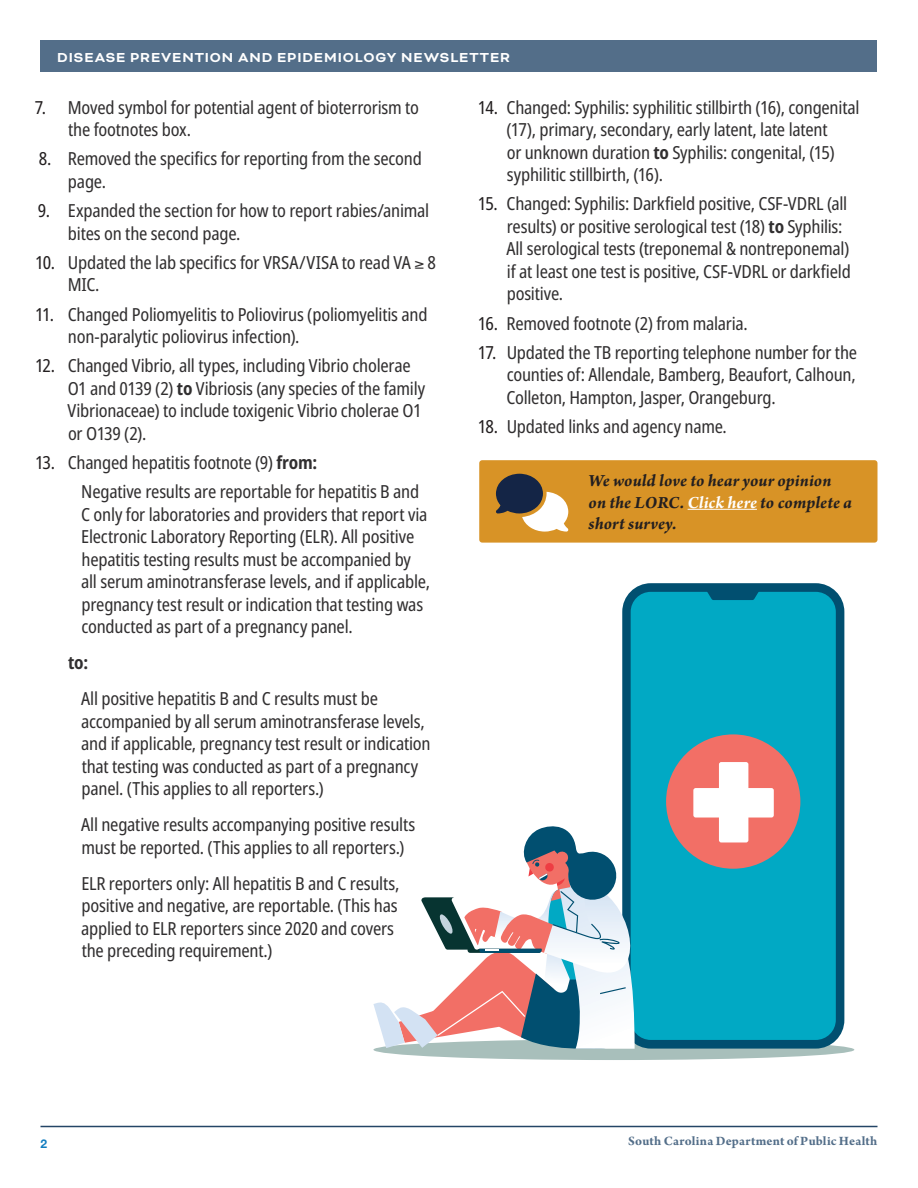
<style>
.page{position:relative;width:918px;height:1188px;background:#fff}
.page>*{position:absolute;margin:0;border:0;box-sizing:border-box;transform-origin:0 0}
.t1{font:condensed 18px/22.5px "Noto Sans";letter-spacing:-.015em;color:#312f30}
.t2{font:italic 700 18px/21.6px "Arno Pro";letter-spacing:.005em;color:#231f20}
.t3{font:700 condensed 18px "Noto Sans";color:#312f30}
.t4{font:700 15px "Bicyclette";letter-spacing:.06em;color:#fff}
.t5{font:700 13.5px "Arno Pro";letter-spacing:.015em;color:#536e89}
.t6{font:700 12px "Helvetica Neue";color:#127dc0}
.s1{color:#231f20}
.s2{font-weight:700}
.s3{color:#fff}
</style>
<div class="page">
<hr style="left:40px;top:1126px;width:838px;height:1px;background:#244566">
<div style="left:40px;top:40px;width:838px;height:32px;background:#536e89"></div>
<div style="left:373px;top:1039px;width:481px;height:21px;background:#a8bfbb;border-radius:50%"></div>
<svg style="left:622px;top:583px;width:222px;height:466px;fill:#01a9c4"></svg>
<div style="left:666px;top:734px;width:134px;height:135px;background:#f26f66;border-radius:50%"></div>
<svg style="left:693px;top:762px;width:81px;height:80px"></svg>
<svg style="left:373px;top:823px;width:274px;height:226px"></svg>
<div style="left:479px;top:460px;width:399px;height:83px;background:#d89326;border-radius:3px"></div>
<hr style="left:688px;top:509px;width:69px;height:1px;background:#fff">
<svg style="left:496px;top:474px;width:72px;height:58px"></svg>
<p class="t4" style="left:57px;top:49px;width:454px">DISEASE PREVENTION AND EPIDEMIOLOGY NEWSLETTER</p>
<p class="t1" style="left:68px;top:96px;width:352px;text-indent:-33px"><span class="s1">7.</span> Moved symbol for potential agent of bioterrorism to the footnotes box.</p>
<p class="t1" style="left:68px;top:148px;width:355px;text-indent:-29px"><span class="s1">8.</span> Removed the specifics for reporting from the second page.</p>
<p class="t1" style="left:68px;top:200px;width:363px;text-indent:-30px"><span class="s1">9.</span> Expanded the section for how to report rabies/animal bites on the second page.</p>
<p class="t1" style="left:68px;top:252px;width:370px;text-indent:-33px"><span class="s1">10.</span> Updated the lab specifics for VRSA/VISA to read VA ≥ 8<br>MIC.</p>
<p class="t1" style="left:68px;top:303px;width:361px;text-indent:-33px"><span class="s1">11.</span> Changed Poliomyelitis to Poliovirus (poliomyelitis and non-paralytic poliovirus infection).</p>
<p class="t1" style="left:68px;top:355px;width:359px;text-indent:-33px"><span class="s1">12.</span> Changed Vibrio, all types, including Vibrio cholerae O1 and 0139 (2) <span class="s2">to</span> Vibriosis (any species of the family Vibrionaceae) to include toxigenic Vibrio cholerae O1 or O139 (2).</p>
<p class="t1" style="left:81px;top:449px;width:339px;line-height:29.2px;text-indent:-46px"><span class="s1">13.</span> Changed hepatitis footnote (9) <span class="s2">from:<br></span>Negative results are reportable for hepatitis B and</p>
<p class="t1" style="left:81px;top:504px;width:350px">C only for laboratories and providers that report via Electronic Laboratory Reporting (ELR). All positive hepatitis testing results must be accompanied by all serum aminotransferase levels, and if applicable, pregnancy test result or indication that testing was conducted as part of a pregnancy panel.</p>
<p class="t3" style="left:68px;top:650px;width:21px">to:</p>
<p class="t1" style="left:81px;top:688px;width:351px">All positive hepatitis B and C results must be accompanied by all serum aminotransferase levels, and if applicable, pregnancy test result or indication that testing was conducted as part of a pregnancy panel. (This applies to all reporters.)</p>
<p class="t1" style="left:81px;top:814px;width:336px">All negative results accompanying positive results must be reported. (This applies to all reporters.)</p>
<p class="t1" style="left:81px;top:873px;width:320px">ELR reporters only: All hepatitis B and C results, positive and negative, are reportable. (This has applied to ELR reporters since 2020 and covers the preceding requirement.)</p>
<p class="t1" style="left:506px;top:96px;width:355px;text-indent:-29px"><span class="s1">14.</span> Changed: Syphilis: syphilitic stillbirth (16), congenital (17), primary, secondary, early latent, late latent<br>or unknown duration <span class="s2">to</span> Syphilis: congenital, (15) syphilitic stillbirth, (16).</p>
<p class="t1" style="left:506px;top:193px;width:346px;text-indent:-28px"><span class="s1">15.</span> Changed: Syphilis: Darkfield positive, CSF-VDRL (all results) or positive serological test (18) <span class="s2">to</span> Syphilis:<br>All serological tests (treponemal &amp; nontreponemal) if at least one test is positive, CSF-VDRL or darkfield positive.</p>
<p class="t1" style="left:478px;top:312px;width:271px"><span class="s1">16.</span> Removed footnote (2) from malaria.</p>
<p class="t1" style="left:506px;top:342px;width:352px;text-align:justify;text-indent:-29px"><span class="s1">17.</span> Updated the TB reporting telephone number for the counties of: Allendale, Bamberg, Beaufort, Calhoun, Colleton, Hampton, Jasper, Orangeburg.</p>
<p class="t1" style="left:478px;top:416px;width:251px"><span class="s1">18.</span> Updated links and agency name.</p>
<p class="t2" style="left:589px;top:470px;width:265px">We would love to hear your opinion on the LORC. <span class="s3">Click here</span> to complete a short survey.</p>
<p class="t6" style="left:40px;top:1134px;width:8px">2</p>
<p class="t5" style="left:628px;top:1133px;width:251px">South Carolina Department of Public Health</p>
</div>
